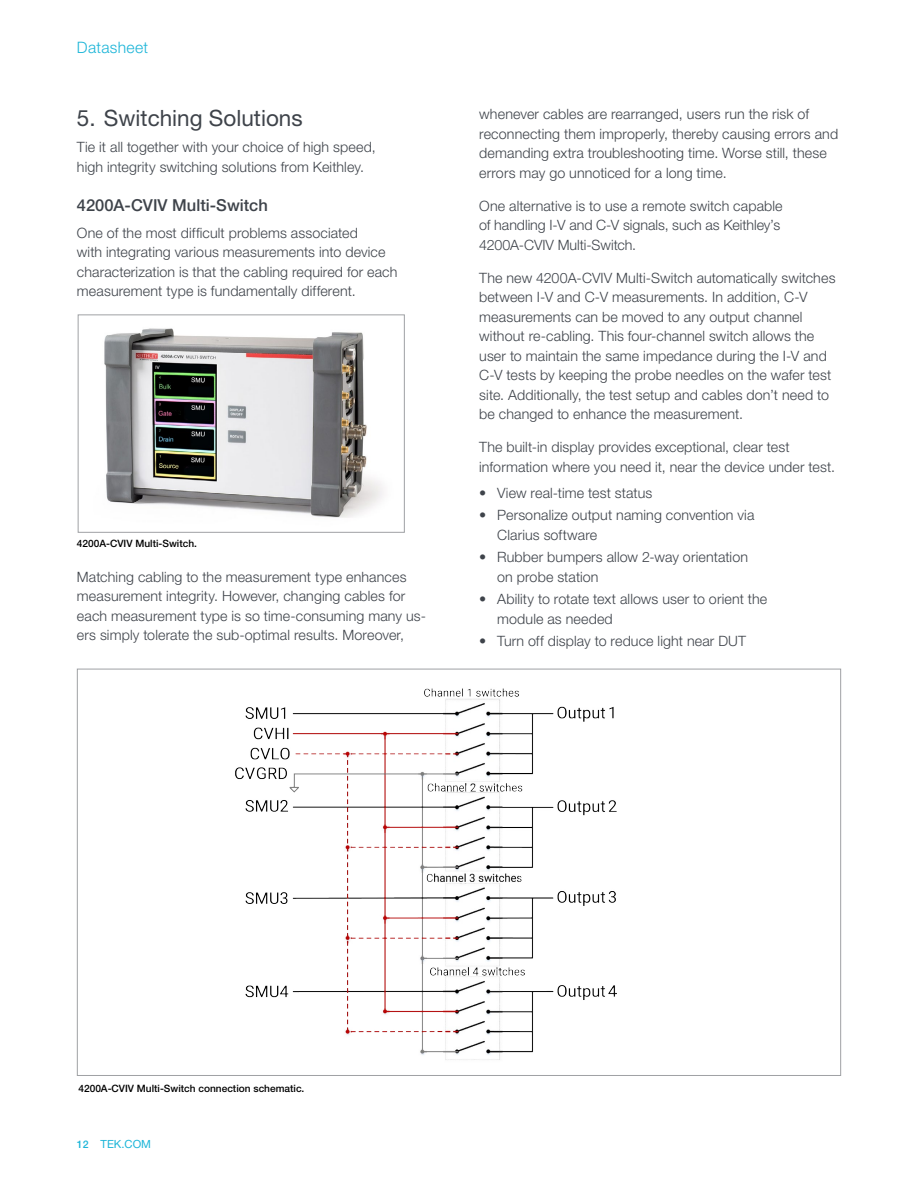
<style>
.page{position:relative;width:918px;height:1188px;background:#fff}
.page>*{position:absolute;margin:0;border:0;box-sizing:border-box;transform-origin:0 0}
.t1{font:22.5px "Helvetica Neue";color:#3e434a}
.t2{font:500 16.5px "Helvetica Neue";color:#3e434a}
.t3{font:300 15.75px "Helvetica Neue";letter-spacing:.02em;color:#1cb5d8}
.t4{font:300 14.25px/19.5px "Helvetica Neue";letter-spacing:.01em;color:#3e434a}
.t5{font:11.25px "Helvetica Neue";color:#1cb5d8}
.t6{font:500 10.2px "Helvetica Neue";color:#000}
.s1{font-weight:500;font-size:10.5px}
</style>
<div class="page">
<img style="left:104px;top:328px;width:280px;height:190px">
<div style="left:78px;top:314px;width:327px;height:219px;border:1px solid #9fa1a4"></div>
<img style="left:235px;top:688px;width:381px;height:372px">
<p class="t3" style="left:77px;top:37px;width:73px">Datasheet</p>
<h1 class="t1" style="left:77px;top:104px;width:227px">5. Switching Solutions</h1>
<p class="t4" style="left:77px;top:137px;width:300px">Tie it all together with your choice of high speed, high integrity switching solutions from Keithley.</p>
<p class="t2" style="left:77px;top:196px;width:193px">4200A-CVIV Multi-Switch</p>
<p class="t4" style="left:77px;top:222px;width:322px">One of the most difficult problems associated<br>with integrating various measurements into device characterization is that the cabling required for each measurement type is fundamentally different.</p>
<p class="t6" style="left:77px;top:538px;width:122px">4200A-CVIV Multi-Switch.</p>
<p class="t4" style="left:77px;top:566px;width:350px">Matching cabling to the measurement type enhances measurement integrity. However, changing cables for each measurement type is so time-consuming many us&shy;ers simply tolerate the sub-optimal results. Moreover,</p>
<p class="t4" style="left:479px;top:104px;width:360px">whenever cables are rearranged, users run the risk of reconnecting them improperly, thereby causing errors and demanding extra troubleshooting time. Worse still, these errors may go unnoticed for a long time.</p>
<p class="t4" style="left:479px;top:196px;width:305px">One alternative is to use a remote switch capable of handling I-V and C-V signals, such as Keithley’s<br>4200A-CVIV Multi-Switch.</p>
<p class="t4" style="left:479px;top:268px;width:358px">The new 4200A-CVIV Multi-Switch automatically switches between I-V and C-V measurements. In addition, C-V measurements can be moved to any output channel without re-cabling. This four-channel switch allows the user to maintain the same impedance during the I-V and C-V tests by keeping the probe needles on the wafer test site. Additionally, the test setup and cables don’t need to be changed to enhance the measurement.</p>
<p class="t4" style="left:479px;top:437px;width:357px">The built-in display provides exceptional, clear test information where you need it, near the device under test.</p>
<p class="t4" style="left:479px;top:483px;width:175px">• View real-time test status</p>
<p class="t4" style="left:497px;top:505px;width:259px;text-indent:-18px">• Personalize output naming convention via<br>Clarius software</p>
<p class="t4" style="left:497px;top:547px;width:252px;text-indent:-18px">• Rubber bumpers allow 2-way orientation on probe station</p>
<p class="t4" style="left:497px;top:589px;width:272px;text-indent:-18px">• Ability to rotate text allows user to orient the module as needed</p>
<p class="t4" style="left:479px;top:631px;width:268px">• Turn off display to reduce light near DUT</p>
<p class="t6" style="left:78px;top:1083px;width:228px">4200A-CVIV Multi-Switch connection schematic.</p>
<p class="t5" style="left:77px;top:1138px;width:76px"><span class="s1">12</span> TEK.COM</p>
</div>
